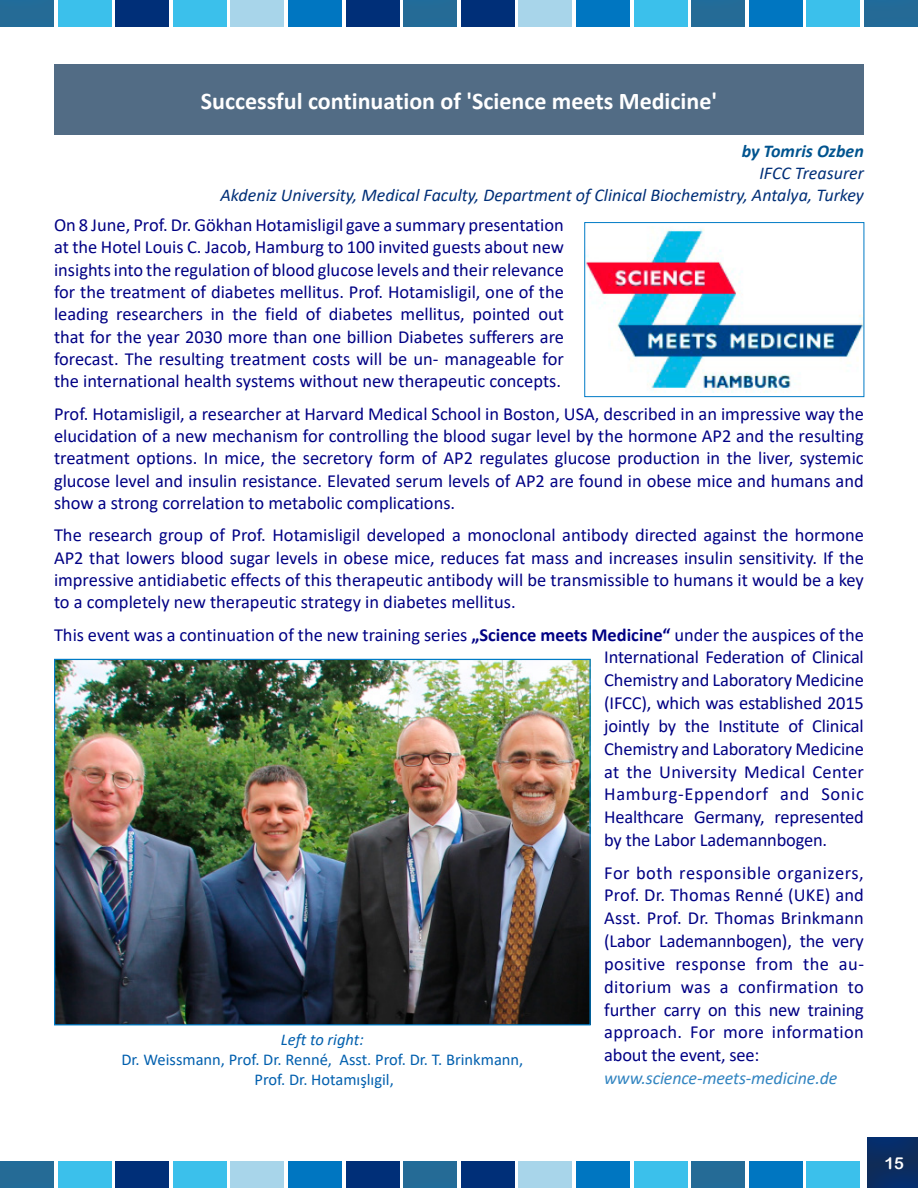
<style>
.page{position:relative;width:918px;height:1188px;background:#fff}
.page>*{position:absolute;margin:0;border:0;box-sizing:border-box;transform-origin:0 0}
.t1{font:700 24px "Calibri";color:#fff}
.t2{font:18.45px/22.8px "Calibri";color:#000084;text-align:justify}
.t3{font:italic 18px/21.6px "Calibri";color:#002f78;text-align:right}
.t4{font:italic 18px "Calibri";letter-spacing:-.01em;color:#3385c1}
.t5{font:italic 700 18px "Calibri";color:#00548f}
.t6{font:16.5px/19.8px "Calibri";color:#005fae;text-align:center}
.t7{font:italic 16.5px "Calibri";color:#005fae}
.t8{font:16.5px "Arial Rounded MT Bold";color:#fff}
.s1{font-weight:700}
</style>
<div class="page">
<div style="left:0;top:0;width:54px;height:28px;background:#246b97"></div>
<div style="left:861px;top:0;width:57px;height:27px;background:#246a97"></div>
<div style="left:576px;top:0;width:54px;height:27px;background:#0076c1"></div>
<div style="left:634px;top:0;width:54px;height:27px;background:#3bc0eb"></div>
<div style="left:519px;top:0;width:53px;height:27px;background:#a8d5ea"></div>
<div style="left:461px;top:0;width:54px;height:27px;background:#002f78"></div>
<div style="left:402px;top:0;width:55px;height:28px;background:#246b97"></div>
<div style="left:288px;top:0;width:54px;height:27px;background:#0076c1"></div>
<div style="left:173px;top:0;width:54px;height:27px;background:#3bc0eb"></div>
<div style="left:230px;top:0;width:54px;height:27px;background:#a8d5ea"></div>
<div style="left:346px;top:0;width:53px;height:27px;background:#002f78"></div>
<div style="left:807px;top:0;width:53px;height:27px;background:#3bc0eb"></div>
<div style="left:58px;top:0;width:53px;height:27px;background:#3bc0eb"></div>
<div style="left:115px;top:0;width:54px;height:27px;background:#002f78"></div>
<div style="left:749px;top:0;width:54px;height:27px;background:#0076c1"></div>
<div style="left:689px;top:0;width:57px;height:28px;background:#246b97"></div>
<div style="left:866px;top:1134px;width:52px;height:54px;background:#000;opacity:.42"></div>
<div style="left:0;top:1159px;width:54px;height:29px;background:#246b97"></div>
<div style="left:576px;top:1161px;width:54px;height:27px;background:#0076c1"></div>
<div style="left:634px;top:1161px;width:54px;height:27px;background:#3bc0eb"></div>
<div style="left:519px;top:1161px;width:53px;height:27px;background:#a8d5ea"></div>
<div style="left:461px;top:1161px;width:54px;height:27px;background:#002f78"></div>
<div style="left:402px;top:1159px;width:55px;height:29px;background:#246b97"></div>
<div style="left:288px;top:1161px;width:54px;height:27px;background:#0076c1"></div>
<div style="left:173px;top:1161px;width:54px;height:27px;background:#3bc0eb"></div>
<div style="left:230px;top:1161px;width:54px;height:27px;background:#a8d5ea"></div>
<div style="left:346px;top:1161px;width:53px;height:27px;background:#002f78"></div>
<div style="left:807px;top:1161px;width:53px;height:27px;background:#3bc0eb"></div>
<div style="left:58px;top:1161px;width:53px;height:27px;background:#3bc0eb"></div>
<div style="left:115px;top:1161px;width:54px;height:27px;background:#002f78"></div>
<div style="left:749px;top:1161px;width:54px;height:27px;background:#0076c1"></div>
<div style="left:689px;top:1159px;width:57px;height:29px;background:#246b97"></div>
<div style="left:54px;top:65px;width:810px;height:70px;background:#526c85"></div>
<img style="left:586px;top:228px;width:276px;height:165px">
<div style="left:584px;top:222px;width:280px;height:175px;border:1px solid #007bc6"></div>
<img style="left:56px;top:661px;width:533px;height:362px">
<h1 class="t1" style="left:201px;top:84px;width:518px">Successful continuation of 'Science meets Medicine'</h1>
<p class="t5" style="left:742px;top:139px;width:124px">by Tomris Ozben</p>
<p class="t3" style="left:221px;top:161px;width:645px">IFCC Treasurer<br>Akdeniz University, Medical Faculty, Department of Clinical Biochemistry, Antalya, Turkey</p>
<p class="t2" style="left:54px;top:215px;width:512px;line-height:22.4px">On 8 June, Prof. Dr. Gökhan Hotamisligil gave a summary presentation at the Hotel Louis C. Jacob, Hamburg to 100 invited guests about new insights into the regulation of blood glucose levels and their relevance for the treatment of diabetes mellitus. Prof. Hotamisligil, one of the leading researchers in the field of diabetes mellitus, pointed out that for the year 2030 more than one billion Diabetes sufferers are forecast. The resulting treatment costs will be un- manageable for the international health systems without new therapeutic concepts.</p>
<p class="t2" style="left:54px;top:403px;width:811px;line-height:22.4px">Prof. Hotamisligil, a researcher at Harvard Medical School in Boston, USA, described in an impressive way the elucidation of a new mechanism for controlling the blood sugar level by the hormone AP2 and the resulting treatment options. In mice, the secretory form of AP2 regulates glucose production in the liver, systemic glucose level and insulin resistance. Elevated serum levels of AP2 are found in obese mice and humans and show a strong correlation to metabolic complications.</p>
<p class="t2" style="left:54px;top:525px;width:812px;line-height:22.4px">The research group of Prof. Hotamisligil developed a monoclonal antibody directed against the hormone AP2 that lowers blood sugar levels in obese mice, reduces fat mass and increases insulin sensitivity. If the impressive antidiabetic effects of this therapeutic antibody will be transmissible to humans it would be a key to a completely new therapeutic strategy in diabetes mellitus.</p>
<p class="t2" style="left:604px;top:624px;width:261px;text-indent:-550px">This event was a continuation of the new training series <span class="s1">„Science meets Medicine“</span> under the auspices of the International Federation of Clinical Chemistry and Laboratory Medicine (IFCC), which was established 2015 jointly by the Institute of Clinical Chemistry and Laboratory Medicine at the University Medical Center Hamburg-Eppendorf and Sonic Healthcare Germany, represented by the Labor Lademannbogen.</p>
<p class="t2" style="left:604px;top:862px;width:261px">For both responsible organizers, Prof. Dr. Thomas Renné (UKE) and Asst. Prof. Dr. Thomas Brinkmann (Labor Lademannbogen), the very positive response from the au&shy;ditorium was a confirmation to further carry on this new training approach. For more information about the event, see:</p>
<p class="t4" style="left:604px;top:1066px;width:235px">www.science-meets-medicine.de</p>
<p class="t7" style="left:281px;top:1028px;width:84px">Left to right:</p>
<p class="t6" style="left:121px;top:1050px;width:403px">Dr. Weissmann, Prof. Dr. Renné, Asst. Prof. Dr. T. Brinkmann,<br>Prof. Dr. Hotamışlıgil,</p>
<p class="t8" style="left:884px;top:1153px;width:21px">15</p>
</div>
